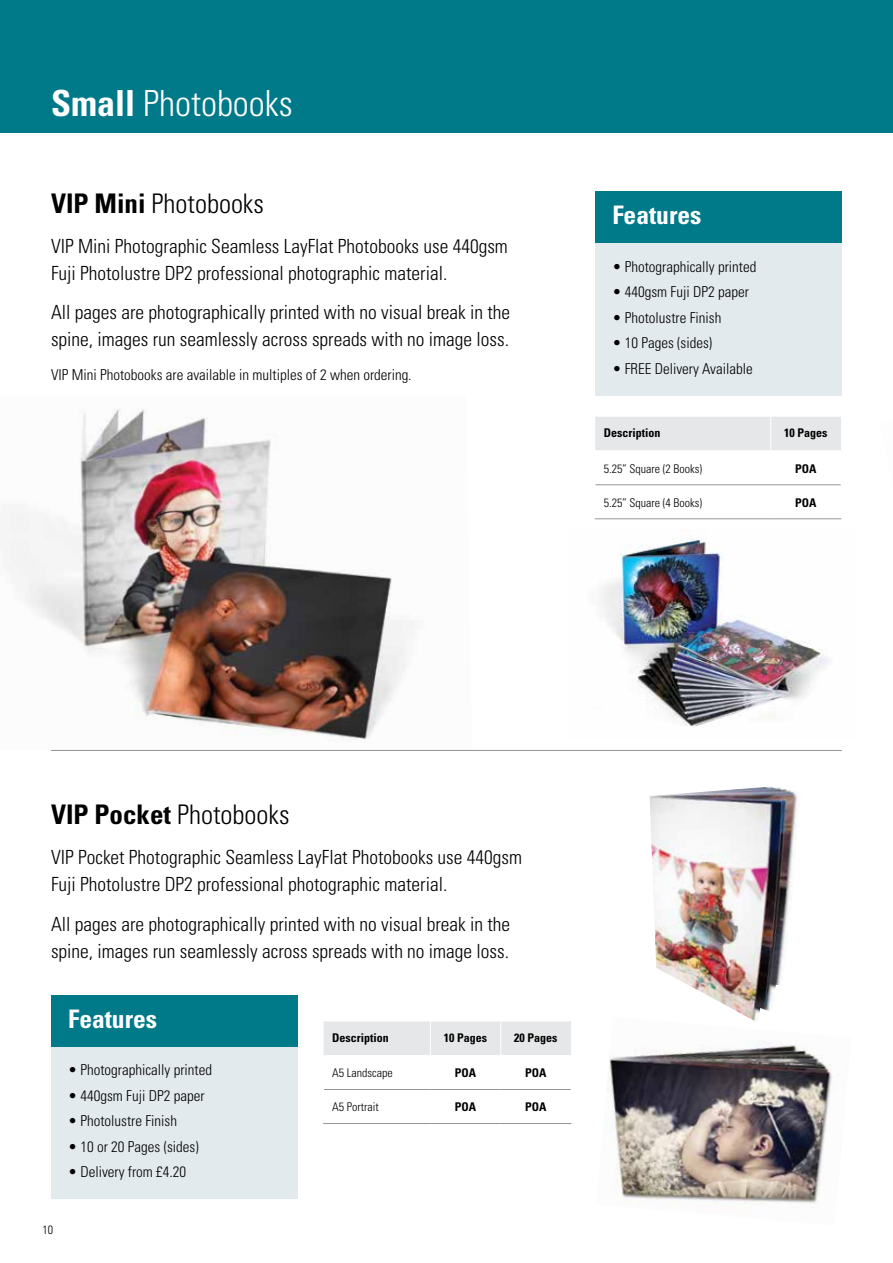
<style>
.page{position:relative;width:893px;height:1263px;background:#fff}
.page>*{position:absolute;margin:0;border:0;box-sizing:border-box;transform-origin:0 0}
.t1{font:300 condensed 36px "Univers";color:#fff}
.t2{font:300 condensed 27px "Univers";color:#000}
.t3{font:700 condensed 25.5px "Univers";color:#fff}
.t4{font:300 condensed 19.5px/27px "Univers";color:#000}
.t5{font:300 condensed 15px "Univers";color:#000}
.t6{font:300 condensed 12px "Univers";color:#000}
.t7{font:700 condensed 12px "Univers";color:#000}
.s1{font-weight:700}
</style>
<div class="page">
<img style="left:609px;top:1041px;width:223px;height:164px">
<img style="left:650px;top:787px;width:148px;height:234px">
<img style="left:602px;top:536px;width:226px;height:191px">
<div style="left:595px;top:243px;width:247px;height:153px;background:#e3eaed"></div>
<div style="left:595px;top:191px;width:247px;height:52px;background:#007989"></div>
<div style="left:51px;top:1046px;width:247px;height:153px;background:#e3eaed"></div>
<div style="left:51px;top:995px;width:247px;height:51px;background:#007989"></div>
<div style="left:0;top:0;width:893px;height:133px;background:#007989"></div>
<img style="left:7px;top:409px;width:407px;height:333px">
<hr style="left:51px;top:750px;width:791px;height:1px;background:#939598">
<hr style="left:892px;top:0;width:1px;height:133px;background:#6d4890">
<div style="left:324px;top:1021px;width:247px;height:34px;background:#e6e7e8"></div>
<hr style="left:324px;top:1089px;width:106px;height:1px;background:#939598">
<hr style="left:430px;top:1089px;width:71px;height:1px;background:#939598">
<hr style="left:501px;top:1089px;width:70px;height:1px;background:#939598">
<hr style="left:323px;top:1123px;width:107px;height:1px;background:#939598">
<hr style="left:430px;top:1123px;width:71px;height:1px;background:#939598">
<hr style="left:501px;top:1123px;width:70px;height:1px;background:#939598">
<hr style="left:430px;top:1021px;width:1px;height:34px;background:#fff">
<hr style="left:500px;top:1021px;width:1px;height:34px;background:#fff">
<div style="left:595px;top:417px;width:246px;height:33px;background:#e6e7e8"></div>
<hr style="left:595px;top:484px;width:176px;height:1px;background:#939598">
<hr style="left:771px;top:484px;width:70px;height:1px;background:#939598">
<hr style="left:595px;top:518px;width:176px;height:1px;background:#939598">
<hr style="left:771px;top:518px;width:70px;height:1px;background:#939598">
<hr style="left:770px;top:417px;width:1px;height:33px;background:#fff">
<h1 class="t1" style="left:51px;top:81px;width:243px"><span class="s1">Small</span> Photobooks</h1>
<h2 class="t2" style="left:51px;top:187px;width:214px"><span class="s1">VIP Mini</span> Photobooks</h2>
<p class="t4" style="left:51px;top:232px;width:458px">VIP Mini Photographic Seamless LayFlat Photobooks use 440gsm<br>Fuji Photolustre DP2 professional photographic material.</p>
<p class="t4" style="left:51px;top:299px;width:461px">All pages are photographically printed with no visual break in the spine, images run seamlessly across spreads with no image loss.</p>
<p class="t5" style="left:51px;top:366px;width:362px">VIP Mini Photobooks are available in multiples of 2 when ordering.</p>
<h3 class="t3" style="left:612px;top:199px;width:91px">Features</h3>
<p class="t5" style="left:612px;top:257px;width:146px">• Photographically printed</p>
<p class="t5" style="left:612px;top:283px;width:138px">• 440gsm Fuji DP2 paper</p>
<p class="t5" style="left:612px;top:308px;width:111px">• Photolustre Finish</p>
<p class="t5" style="left:612px;top:334px;width:101px">• 10 Pages (sides)</p>
<p class="t5" style="left:612px;top:359px;width:142px">• FREE Delivery Available</p>
<p class="t7" style="left:604px;top:426px;width:58px">Description</p>
<p class="t7" style="left:784px;top:426px;width:45px">10 Pages</p>
<p class="t6" style="left:604px;top:461px;width:100px">5.25” Square (2 Books)</p>
<p class="t7" style="left:795px;top:461px;width:23px">POA</p>
<p class="t6" style="left:604px;top:495px;width:100px">5.25” Square (4 Books)</p>
<p class="t7" style="left:795px;top:495px;width:23px">POA</p>
<h2 class="t2" style="left:51px;top:798px;width:240px"><span class="s1">VIP Pocket</span> Photobooks</h2>
<p class="t4" style="left:51px;top:843px;width:472px">VIP Pocket Photographic Seamless LayFlat Photobooks use 440gsm<br>Fuji Photolustre DP2 professional photographic material.</p>
<p class="t4" style="left:51px;top:910px;width:461px">All pages are photographically printed with no visual break in the spine, images run seamlessly across spreads with no image loss.</p>
<h3 class="t3" style="left:68px;top:1003px;width:91px">Features</h3>
<p class="t5" style="left:68px;top:1061px;width:146px">• Photographically printed</p>
<p class="t5" style="left:68px;top:1086px;width:138px">• 440gsm Fuji DP2 paper</p>
<p class="t5" style="left:68px;top:1112px;width:111px">• Photolustre Finish</p>
<p class="t5" style="left:68px;top:1137px;width:132px">• 10 or 20 Pages (sides)</p>
<p class="t5" style="left:68px;top:1163px;width:120px">• Delivery from £4.20</p>
<p class="t6" style="left:43px;top:1223px;width:12px">10</p>
<p class="t7" style="left:332px;top:1030px;width:58px">Description</p>
<p class="t7" style="left:444px;top:1030px;width:45px">10 Pages</p>
<p class="t7" style="left:514px;top:1030px;width:45px">20 Pages</p>
<p class="t6" style="left:332px;top:1066px;width:62px">A5 Landscape</p>
<p class="t7" style="left:455px;top:1065px;width:23px">POA</p>
<p class="t7" style="left:525px;top:1065px;width:23px">POA</p>
<p class="t6" style="left:332px;top:1100px;width:48px">A5 Portrait</p>
<p class="t7" style="left:455px;top:1100px;width:23px">POA</p>
<p class="t7" style="left:525px;top:1100px;width:23px">POA</p>
</div>
